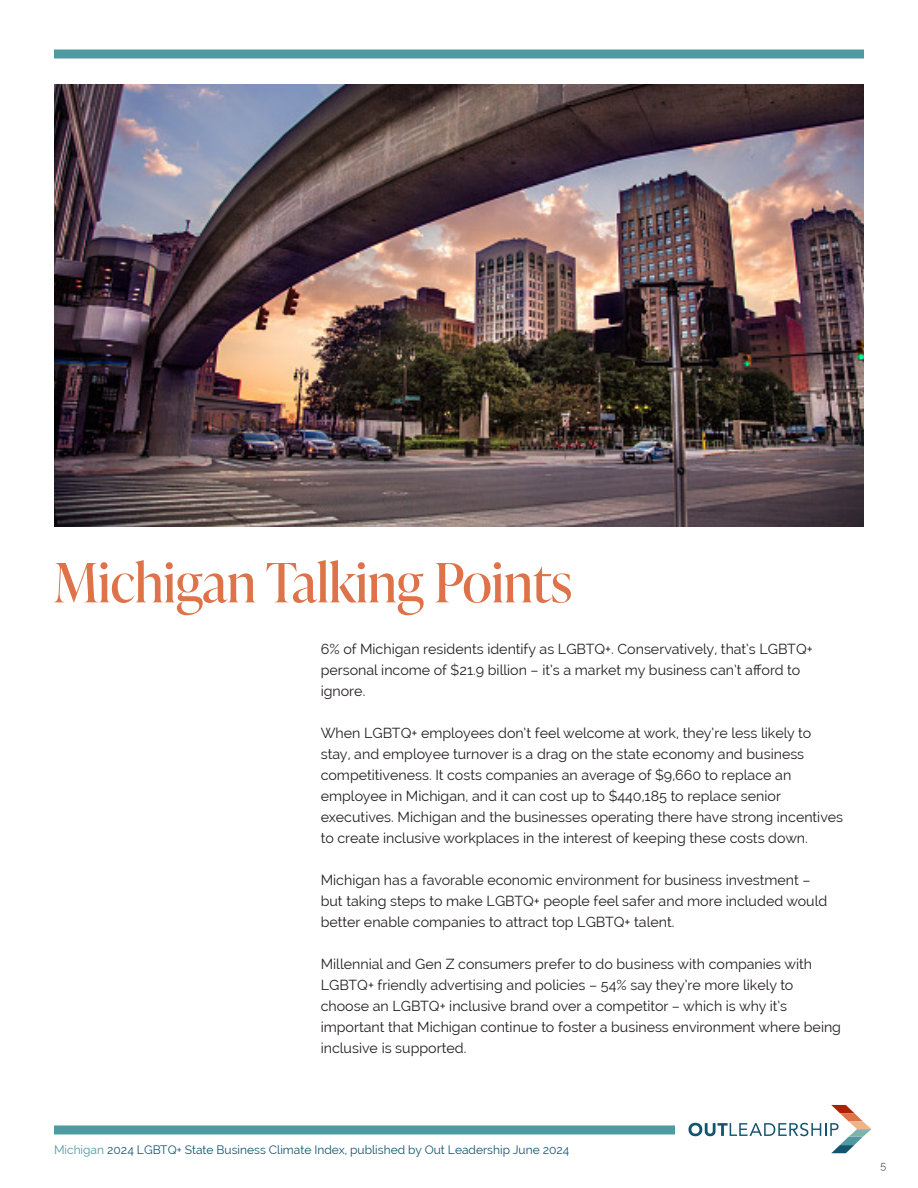
<style>
.page{position:relative;width:918px;height:1188px;background:#fff}
.page>*{position:absolute;margin:0;border:0;box-sizing:border-box;transform-origin:0 0}
.t1{font:54px "Ivy Presto Display";color:#de734a}
.t2{font:14.25px/21px "Raleway";color:#231f20}
.t3{font:12px "Raleway";color:#14546d}
.t4{font:300 10.5px "Raleway";color:#231f20}
.s1{color:#4f99a1}
</style>
<div class="page">
<div style="left:54px;top:1125px;width:621px;height:9px;background:#4f99a1"></div>
<div style="left:54px;top:50px;width:810px;height:8px;background:#4f99a1"></div>
<svg style="left:689px;top:1105px;width:182px;height:48px"></svg>
<img style="left:54px;top:84px;width:810px;height:442px">
<p class="t1" style="left:54px;top:544px;width:519px">Michigan Talking Points</p>
<p class="t2" style="left:321px;top:638px;width:494px">6% of Michigan residents identify as LGBTQ+. Conservatively, that’s LGBTQ+ personal income of $21.9 billion – it’s a market my business can’t afford to ignore.</p>
<p class="t2" style="left:321px;top:722px;width:524px">When LGBTQ+ employees don’t feel welcome at work, they’re less likely to stay, and employee turnover is a drag on the state economy and business competitiveness. It costs companies an average of $9,660 to replace an employee in Michigan, and it can cost up to $440,185 to replace senior executives. Michigan and the businesses operating there have strong incentives to create inclusive workplaces in the interest of keeping these costs down.</p>
<p class="t2" style="left:321px;top:869px;width:508px">Michigan has a favorable economic environment for business investment – but taking steps to make LGBTQ+ people feel safer and more included would better enable companies to attract top LGBTQ+ talent.</p>
<p class="t2" style="left:321px;top:953px;width:522px">Millennial and Gen Z consumers prefer to do business with companies with LGBTQ+ friendly advertising and policies – 54% say they’re more likely to choose an LGBTQ+ inclusive brand over a competitor – which is why it’s important that Michigan continue to foster a business environment where being inclusive is supported.</p>
<p class="t3" style="left:54px;top:1143px;width:517px"><span class="s1">Michigan</span> 2024 LGBTQ+ State Business Climate Index, published by Out Leadership June 2024</p>
<p class="t4" style="left:880px;top:1157px;width:7px">5</p>
</div>
